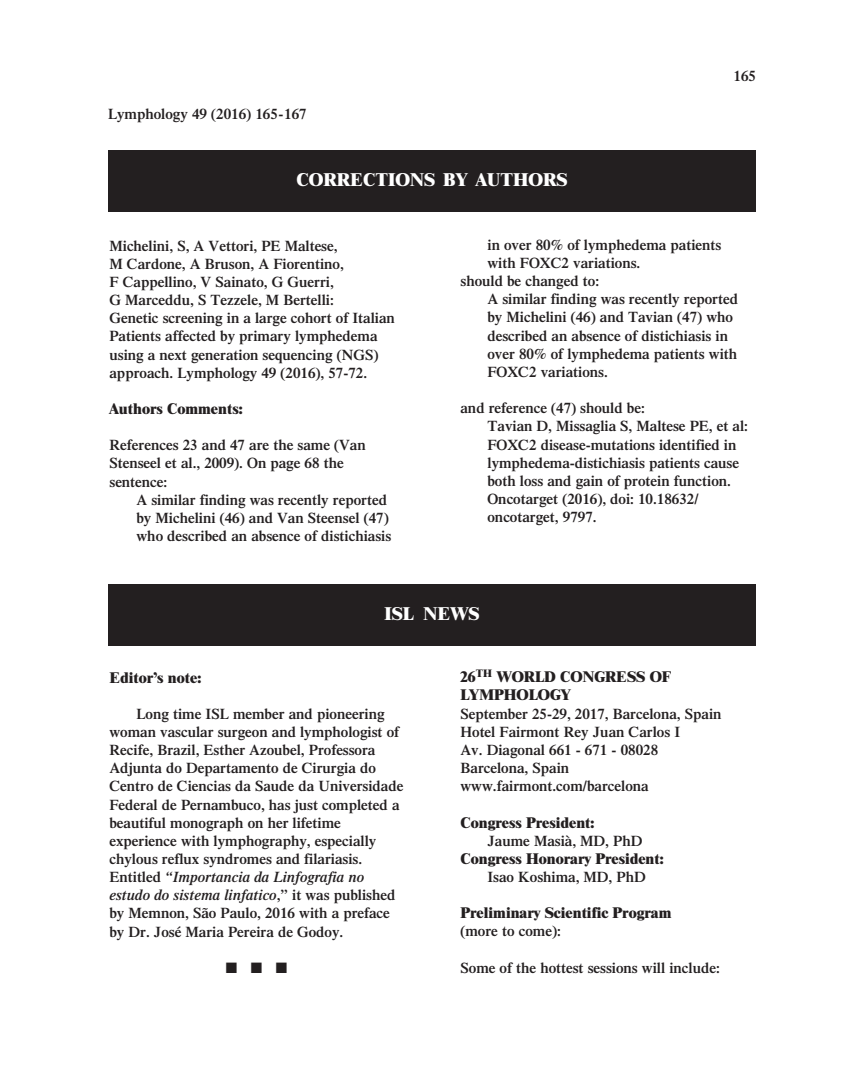
<style>
.page{position:relative;width:864px;height:1080px;background:#fff}
.page>*{position:absolute;margin:0;border:0;box-sizing:border-box;transform-origin:0 0}
.t1{font:800 18px "Times";color:#fff}
.t2{font:600 15px/18.1px "Times";color:#231f20}
.t3{font:800 15px/18.1px "Times";color:#231f20}
.t4{font:15px "Zapf Dingbats";color:#231f20}
.s1{font-style:italic}
</style>
<div class="page">
<div style="left:108px;top:150px;width:648px;height:62px;background:#231f20"></div>
<div style="left:108px;top:584px;width:648px;height:62px;background:#231f20"></div>
<p class="t2" style="left:108px;top:106px;width:200px">Lymphology 49 (2016) 165-167</p>
<p class="t1" style="left:297px;top:173px;width:272px">CORRECTIONS BY AUTHORS</p>
<p class="t2" style="left:734px;top:68px;width:24px">165</p>
<p class="t2" style="left:110px;top:238px;width:287px">Michelini, S, A Vettori, PE Maltese,<br>M Cardone, A Bruson, A Fiorentino,<br>F Cappellino, V Sainato, G Guerri,<br>G Marceddu, S Tezzele, M Bertelli:<br>Genetic screening in a large cohort of Italian Patients affected by primary lymphedema using a next generation sequencing (NGS) approach. Lymphology 49 (2016), 57-72.</p>
<p class="t3" style="left:110px;top:401px;width:135px">Authors Comments:</p>
<p class="t2" style="left:110px;top:438px;width:258px">References 23 and 47 are the same (Van<br>Stenseel et al., 2009). On page 68 the sentence:</p>
<p class="t2" style="left:136px;top:492px;width:256px">A similar finding was recently reported by Michelini (46) and Van Steensel (47) who described an absence of distichiasis</p>
<p class="t2" style="left:488px;top:237px;width:235px">in over 80% of lymphedema patients</p>
<p class="t2" style="left:488px;top:255px;width:154px">with FOXC2 variations.</p>
<p class="t2" style="left:460px;top:273px;width:140px">should be changed to:</p>
<p class="t2" style="left:488px;top:292px;width:252px">A similar finding was recently reported</p>
<p class="t2" style="left:488px;top:310px;width:247px">by Michelini (46) and Tavian (47) who</p>
<p class="t2" style="left:488px;top:328px;width:242px">described an absence of distichiasis in</p>
<p class="t2" style="left:488px;top:346px;width:251px">over 80% of lymphedema patients with</p>
<p class="t2" style="left:488px;top:364px;width:122px">FOXC2 variations.</p>
<p class="t2" style="left:488px;top:400px;width:262px;text-indent:-27px">and reference (47) should be:<br>Tavian D, Missaglia S, Maltese PE, et al:<br>FOXC2 disease-mutations identified in lymphedema-distichiasis patients cause both loss and gain of protein function.<br>Oncotarget (2016), doi: 10.18632/ oncotarget, 9797.</p>
<p class="t1" style="left:384px;top:607px;width:97px">ISL NEWS</p>
<p class="t3" style="left:110px;top:669px;width:93px">Editor’s note:</p>
<p class="t2" style="left:110px;top:706px;width:295px;text-indent:27px">Long time ISL member and pioneering woman vascular surgeon and lymphologist of Recife, Brazil, Esther Azoubel, Professora Adjunta do Departamento de Cirurgia do Centro de Ciencias da Saude da Universidade Federal de Pernambuco, has just completed a beautiful monograph on her lifetime experience with lymphography, especially chylous reflux syndromes and filariasis.<br>Entitled <span class="s1">“Importancia da Linfografia no estudo do sistema linfatico</span>,” it was published by Memnon, São Paulo, 2016 with a preface by Dr. José Maria Pereira de Godoy.</p>
<p class="t4" style="left:226px;top:961px;width:63px">■■■</p>
<p class="t3" style="left:460px;top:669px;width:212px">26<sup>TH</sup> WORLD CONGRESS OF<br>LYMPHOLOGY</p>
<p class="t2" style="left:460px;top:706px;width:263px">September 25-29, 2017, Barcelona, Spain<br>Hotel Fairmont Rey Juan Carlos I<br>Av. Diagonal 661 - 671 - 08028<br>Barcelona, Spain www.fairmont.com/barcelona</p>
<p class="t3" style="left:460px;top:814px;width:135px">Congress President:</p>
<p class="t2" style="left:487px;top:833px;width:156px">Jaume Masià, MD, PhD</p>
<p class="t3" style="left:460px;top:851px;width:205px">Congress Honorary President:</p>
<p class="t2" style="left:487px;top:869px;width:160px">Isao Koshima, MD, PhD</p>
<p class="t3" style="left:460px;top:905px;width:212px">Preliminary Scientific Program</p>
<p class="t2" style="left:460px;top:924px;width:102px">(more to come):</p>
<p class="t2" style="left:460px;top:960px;width:261px">Some of the hottest sessions will include:</p>
</div>
